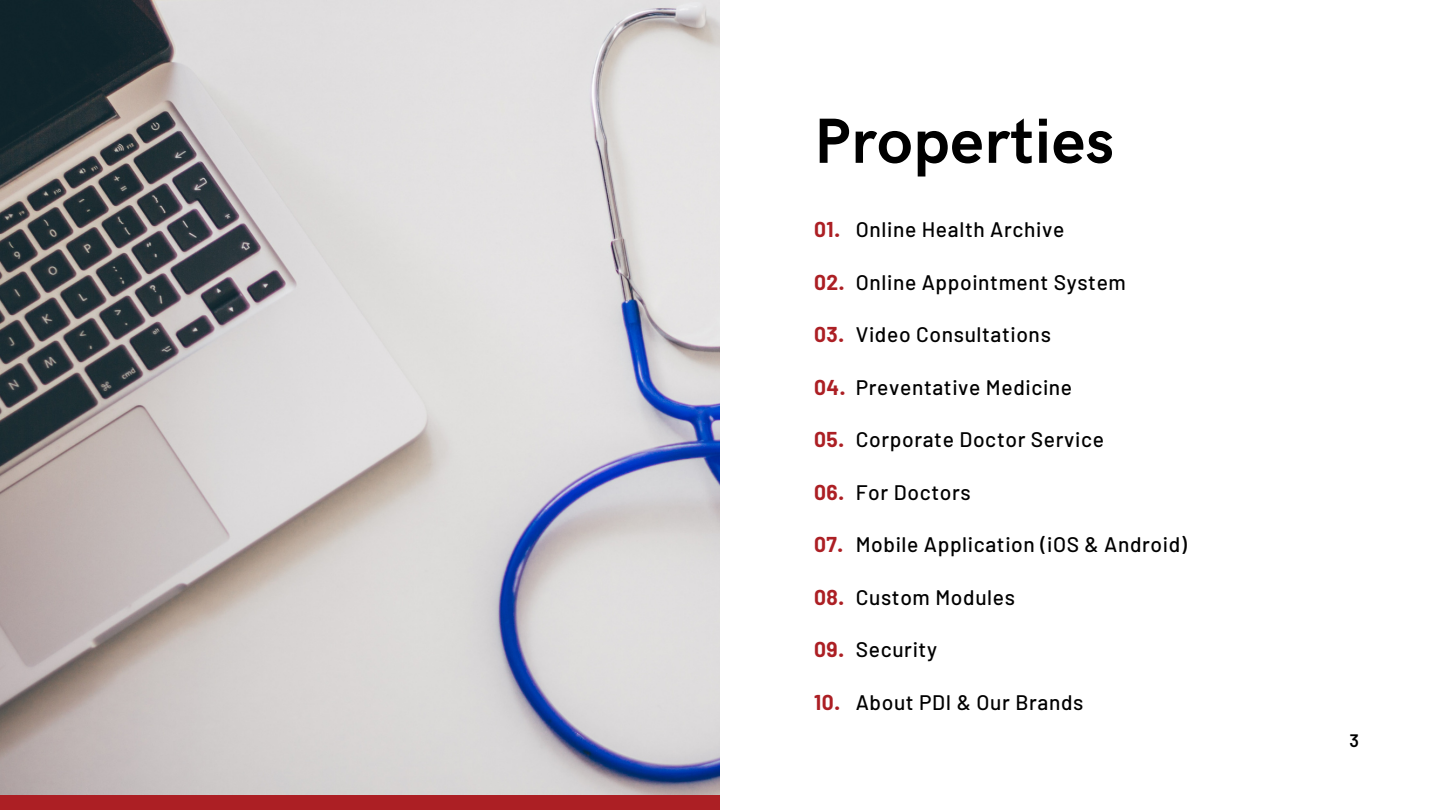
<style>
.page{position:relative;width:1440px;height:810px;background:#fff}
.page>*{position:absolute;margin:0;border:0;box-sizing:border-box;transform-origin:0 0}
.t1{font:700 64px "HK Grotesk";letter-spacing:.01em;color:#000}
.t2{font:500 21px "Barlow";letter-spacing:.03em;color:#000}
.t3{font:700 21px "Barlow";letter-spacing:.03em;color:#ac1f24}
.t4{font:600 18px "Barlow";color:#000}
</style>
<div class="page">
<div style="left:0;top:794px;width:720px;height:16px;background:#ac1f24"></div>
<img style="left:0;top:0;width:720px;height:794px">
<p class="t1" style="left:814px;top:105px;width:302px">Properties</p>
<p class="t3" style="left:814px;top:216px;width:27px">01.</p>
<p class="t3" style="left:814px;top:269px;width:32px">02.</p>
<p class="t3" style="left:814px;top:321px;width:32px">03.</p>
<p class="t3" style="left:814px;top:374px;width:33px">04.</p>
<p class="t3" style="left:814px;top:426px;width:32px">05.</p>
<p class="t3" style="left:814px;top:479px;width:32px">06.</p>
<p class="t3" style="left:814px;top:531px;width:31px">07.</p>
<p class="t3" style="left:814px;top:584px;width:32px">08.</p>
<p class="t3" style="left:814px;top:636px;width:31px">09.</p>
<p class="t3" style="left:814px;top:689px;width:27px">10.</p>
<p class="t2" style="left:856px;top:216px;width:210px">Online Health Archive</p>
<p class="t2" style="left:856px;top:269px;width:272px">Online Appointment System</p>
<p class="t2" style="left:856px;top:321px;width:197px">Video Consultations</p>
<p class="t2" style="left:856px;top:374px;width:218px">Preventative Medicine</p>
<p class="t2" style="left:856px;top:426px;width:250px">Corporate Doctor Service</p>
<p class="t2" style="left:856px;top:479px;width:116px">For Doctors</p>
<p class="t2" style="left:856px;top:531px;width:333px">Mobile Application (iOS &amp; Android)</p>
<p class="t2" style="left:856px;top:584px;width:161px">Custom Modules</p>
<p class="t2" style="left:856px;top:636px;width:83px">Security</p>
<p class="t2" style="left:856px;top:689px;width:229px">About PDI &amp; Our Brands</p>
<p class="t4" style="left:1349px;top:729px;width:11px">3</p>
</div>
